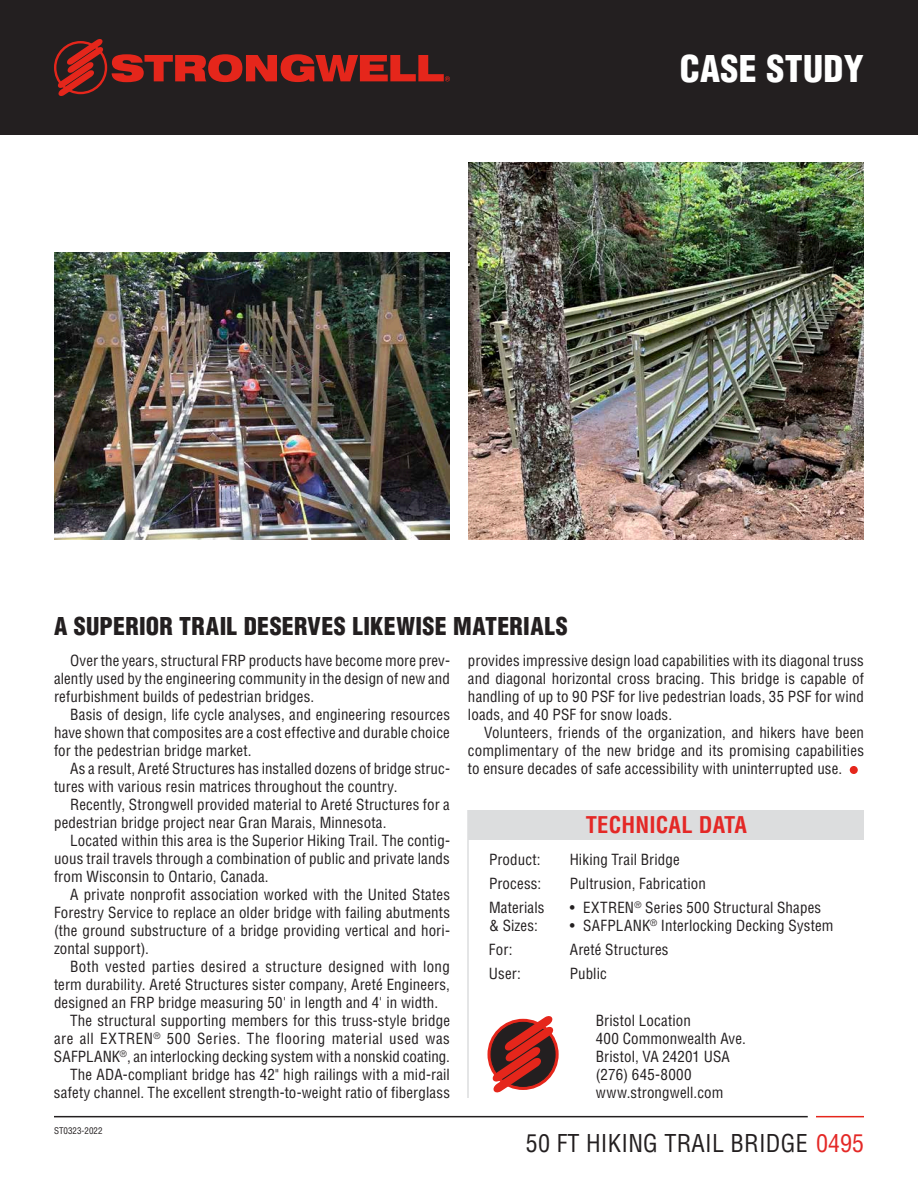
<style>
.page{position:relative;width:918px;height:1188px;background:#fff}
.page>*{position:absolute;margin:0;border:0;box-sizing:border-box;transform-origin:0 0}
.t1{font:900 condensed 36px "Helvetica";letter-spacing:.01em;color:#fff}
.t2{font:900 condensed 24px "Helvetica";letter-spacing:.015em;color:#231f20}
.t3{font:condensed 24px "Helvetica";letter-spacing:.01em;color:#231f20}
.t4{font:700 condensed 22.5px "Helvetica";letter-spacing:.01em;color:#e42826}
.t5{font:condensed 15px/18px "Helvetica";letter-spacing:.01em;color:#231f20;text-align:justify}
.t6{font:condensed 15px "Helvetica";letter-spacing:.03em;color:#231f20}
.t7{font:condensed 15px "Helvetica";letter-spacing:.035em;color:#231f20}
.t8{font:condensed 9px "Helvetica";color:#231f20}
.s1{color:#e42826}
</style>
<div class="page">
<hr style="left:54px;top:1116px;width:754px;height:1px;background:#231f20">
<hr style="left:816px;top:1116px;width:48px;height:1px;background:#e5261b">
<div style="left:0;top:0;width:918px;height:135px;background:#231f20"></div>
<svg style="left:54px;top:39px;width:396px;height:57px"></svg>
<div style="left:850px;top:766px;width:8px;height:8px;border:2px solid #e5261b;border-radius:50%"></div>
<hr style="left:467px;top:810px;width:2px;height:288px;background:#dcddde">
<svg style="left:487px;top:1019px;width:72px;height:71px"></svg>
<svg style="left:490px;top:1016px;width:66px;height:77px"></svg>
<div style="left:469px;top:810px;width:395px;height:29px;background:#dcddde"></div>
<img style="left:54px;top:252px;width:396px;height:288px">
<img style="left:468px;top:162px;width:396px;height:378px">
<h1 class="t1" style="left:680px;top:46px;width:186px">CASE STUDY</h1>
<h2 class="t2" style="left:54px;top:610px;width:515px">A SUPERIOR TRAIL DESERVES LIKEWISE MATERIALS</h2>
<p class="t5" style="left:54px;top:651px;width:398px;text-indent:16px">Over the years, structural FRP products have become more prev&shy;alently used by the engineering community in the design of new and refurbishment builds of pedestrian bridges.</p>
<p class="t5" style="left:54px;top:705px;width:398px;text-indent:16px">Basis of design, life cycle analyses, and engineering resources have shown that composites are a cost effective and durable choice for the pedestrian bridge market.</p>
<p class="t5" style="left:54px;top:759px;width:397px;text-indent:16px">As a result, Areté Structures has installed dozens of bridge struc&shy;tures with various resin matrices throughout the country.</p>
<p class="t5" style="left:54px;top:795px;width:397px;text-indent:16px">Recently, Strongwell provided material to Areté Structures for a pedestrian bridge project near Gran Marais, Minnesota.</p>
<p class="t5" style="left:54px;top:831px;width:397px;text-indent:16px">Located within this area is the Superior Hiking Trail. The contig&shy;uous trail travels through a combination of public and private lands from Wisconsin to Ontario, Canada.</p>
<p class="t5" style="left:54px;top:885px;width:398px;text-indent:16px">A private nonprofit association worked with the United States Forestry Service to replace an older bridge with failing abutments (the ground substructure of a bridge providing vertical and hori&shy;zontal support).</p>
<p class="t6" style="left:70px;top:957px;width:381px">Both vested parties desired a structure designed with long</p>
<p class="t5" style="left:54px;top:975px;width:398px">term durability. Areté Structures sister company, Areté Engineers,</p>
<p class="t5" style="left:54px;top:993px;width:386px">designed an FRP bridge measuring 50' in length and 4' in width.</p>
<p class="t5" style="left:70px;top:1011px;width:381px">The structural supporting members for this truss-style bridge</p>
<p class="t7" style="left:54px;top:1029px;width:397px">are all EXTREN<sup>®</sup> 500 Series. The flooring material used was</p>
<p class="t5" style="left:54px;top:1047px;width:398px">SAFPLANK<sup>®</sup>, an interlocking decking system with a nonskid coating.</p>
<p class="t5" style="left:70px;top:1065px;width:381px">The ADA-compliant bridge has 42" high railings with a mid-rail</p>
<p class="t5" style="left:54px;top:1083px;width:398px">safety channel. The excellent strength-to-weight ratio of fiberglass</p>
<p class="t8" style="left:54px;top:1125px;width:50px">ST0323-2022</p>
<p class="t5" style="left:468px;top:651px;width:398px">provides impressive design load capabilities with its diagonal truss and diagonal horizontal cross bracing. This bridge is capable of handling of up to 90 PSF for live pedestrian loads, 35 PSF for wind loads, and 40 PSF for snow loads.</p>
<p class="t5" style="left:468px;top:723px;width:398px;text-indent:16px">Volunteers, friends of the organization, and hikers have been complimentary of the new bridge and its promising capabilities to ensure decades of safe accessibility with uninterrupted use.</p>
<h3 class="t4" style="left:586px;top:811px;width:163px">TECHNICAL DATA</h3>
<p class="t5" style="left:489px;top:850px;width:53px">Product:</p>
<p class="t5" style="left:570px;top:850px;width:112px">Hiking Trail Bridge</p>
<p class="t5" style="left:489px;top:875px;width:54px">Process:</p>
<p class="t5" style="left:570px;top:874px;width:138px">Pultrusion, Fabrication</p>
<p class="t5" style="left:489px;top:899px;width:57px">Materials &amp; Sizes:</p>
<p class="t5" style="left:570px;top:899px;width:253px">• EXTREN<sup>®</sup> Series 500 Structural Shapes</p>
<p class="t5" style="left:570px;top:917px;width:265px">• SAFPLANK<sup>®</sup> Interlocking Decking System</p>
<p class="t5" style="left:489px;top:941px;width:25px">For:</p>
<p class="t5" style="left:570px;top:941px;width:100px">Areté Structures</p>
<p class="t5" style="left:489px;top:965px;width:33px">User:</p>
<p class="t5" style="left:570px;top:965px;width:39px">Public</p>
<p class="t5" style="left:596px;top:1011px;width:151px;text-align:left">Bristol Location<br>400 Commonwealth Ave.<br>Bristol, VA 24201 USA (276) 645-8000 www.strongwell.com</p>
<h2 class="t3" style="left:526px;top:1128px;width:340px">50 FT HIKING TRAIL BRIDGE <span class="s1">0495</span></h2>
</div>
